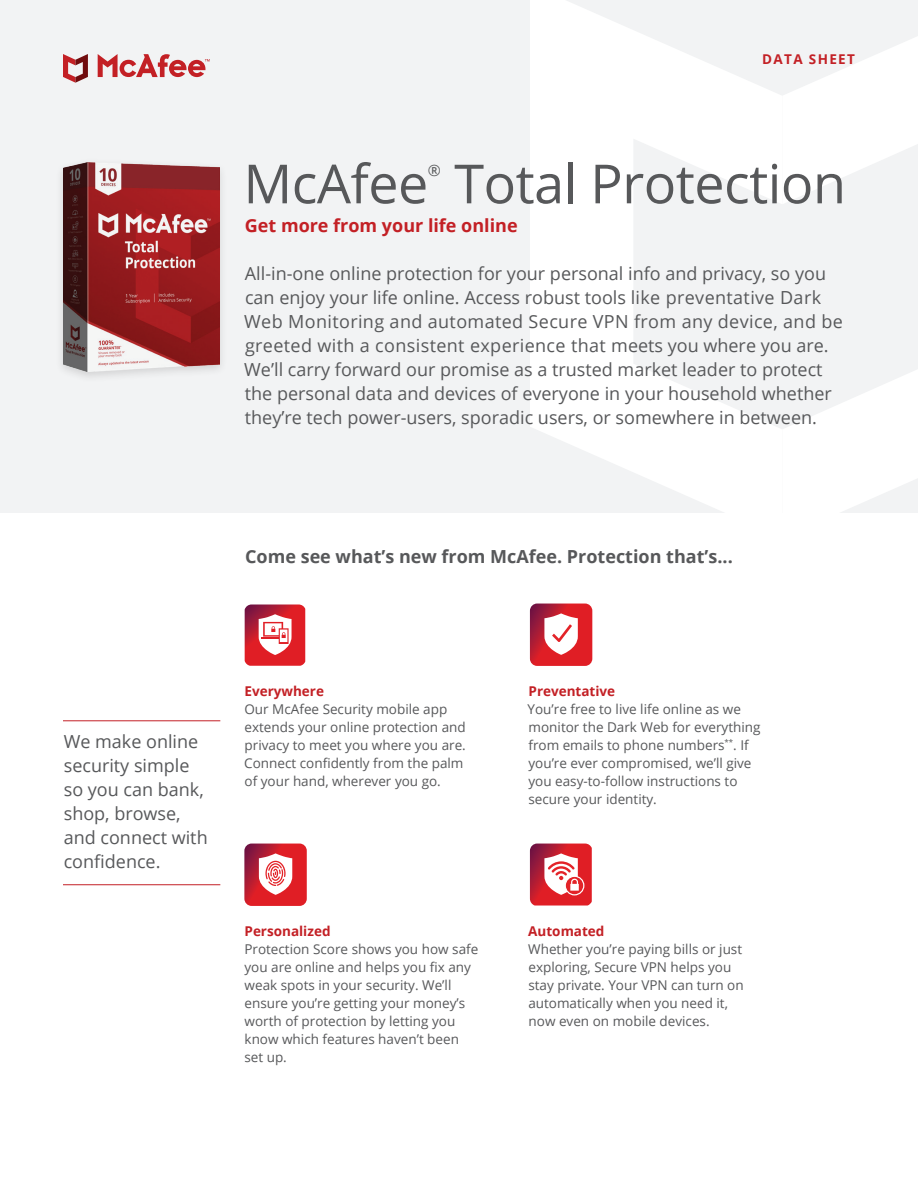
<style>
.page{position:relative;width:918px;height:1188px;background:#fff}
.page>*{position:absolute;margin:0;border:0;box-sizing:border-box;transform-origin:0 0}
.t1{font:54px "Open Sans";letter-spacing:-.01em;color:#57585a}
.t2{font:18px/24px "Open Sans";color:#57585a}
.t3{font:700 18px "Open Sans";color:#57585a}
.t4{font:700 18px "Open Sans";color:#c32025}
.t5{font:15.75px "Open Sans";color:#57585a}
.t6{font:13.5px/18px "Open Sans";color:#57585a}
.t7{font:700 13.5px "Open Sans";color:#c32025}
.t8{font:700 13.5px "Open Sans";letter-spacing:.1em;color:#c32025}
</style>
<div class="page">
<div style="left:0;top:0;width:918px;height:513px;background:#f2f3f4"></div>
<svg style="left:530px;top:0;width:252px;height:513px;fill:#fff"></svg>
<svg style="left:783px;top:37px;width:135px;height:476px"></svg>
<svg style="left:98px;top:54px;width:112px;height:23px"></svg>
<svg style="left:63px;top:54px;width:25px;height:29px"></svg>
<div style="left:55px;top:158px;width:173px;height:225px;background:#eeeff0"></div>
<img style="left:63px;top:163px;width:156px;height:209px">
<svg style="left:530px;top:844px;width:62px;height:62px"></svg>
<svg style="left:245px;top:604px;width:60px;height:62px"></svg>
<svg style="left:244px;top:844px;width:63px;height:62px"></svg>
<svg style="left:530px;top:604px;width:62px;height:62px"></svg>
<hr style="left:63px;top:720px;width:157px;height:1px;background:#c32025">
<hr style="left:63px;top:884px;width:157px;height:1px;background:#c32025">
<p class="t8" style="left:762px;top:50px;width:94px">DATA SHEET</p>
<h1 class="t1" style="left:243px;top:147px;width:186px">McAfee</h1>
<p class="t5" style="left:428px;top:160px;width:15px">®</p>
<h1 class="t1" style="left:454px;top:147px;width:393px">Total Protection</h1>
<h2 class="t4" style="left:245px;top:213px;width:274px">Get more from your life online</h2>
<p class="t2" style="left:244px;top:261px;width:600px">All-in-one online protection for your personal info and privacy, so you can enjoy your life online. Access robust tools like preventative Dark Web Monitoring and automated Secure VPN from any device, and be greeted with a consistent experience that meets you where you are.<br>We’ll carry forward our promise as a trusted market leader to protect the personal data and devices of everyone in your household whether they’re tech power-users, sporadic users, or somewhere in between.</p>
<h2 class="t3" style="left:245px;top:544px;width:489px">Come see what’s new from McAfee. Protection that’s...</h2>
<h2 class="t2" style="left:64px;top:729px;width:145px">We make online security simple so you can bank, shop, browse, and connect with confidence.</h2>
<p class="t7" style="left:245px;top:681px;width:81px">Everywhere</p>
<p class="t6" style="left:244px;top:699px;width:223px">Our McAfee Security mobile app extends your online protection and privacy to meet you where you are.<br>Connect confidently from the palm of your hand, wherever you go.</p>
<p class="t7" style="left:245px;top:921px;width:88px">Personalized</p>
<p class="t6" style="left:244px;top:939px;width:235px">Protection Score shows you how safe you are online and helps you fix any weak spots in your security. We’ll ensure you’re getting your money’s worth of protection by letting you know which features haven’t been set up.</p>
<p class="t7" style="left:529px;top:681px;width:88px">Preventative</p>
<p class="t6" style="left:528px;top:699px;width:234px">You’re free to live life online as we monitor the Dark Web for everything from emails to phone numbers<sup>**</sup>. If you’re ever compromised, we’ll give you easy-to-follow instructions to secure your identity.</p>
<p class="t7" style="left:528px;top:921px;width:78px">Automated</p>
<p class="t6" style="left:528px;top:939px;width:217px">Whether you’re paying bills or just exploring, Secure VPN helps you stay private. Your VPN can turn on automatically when you need it, now even on mobile devices.</p>
</div>
